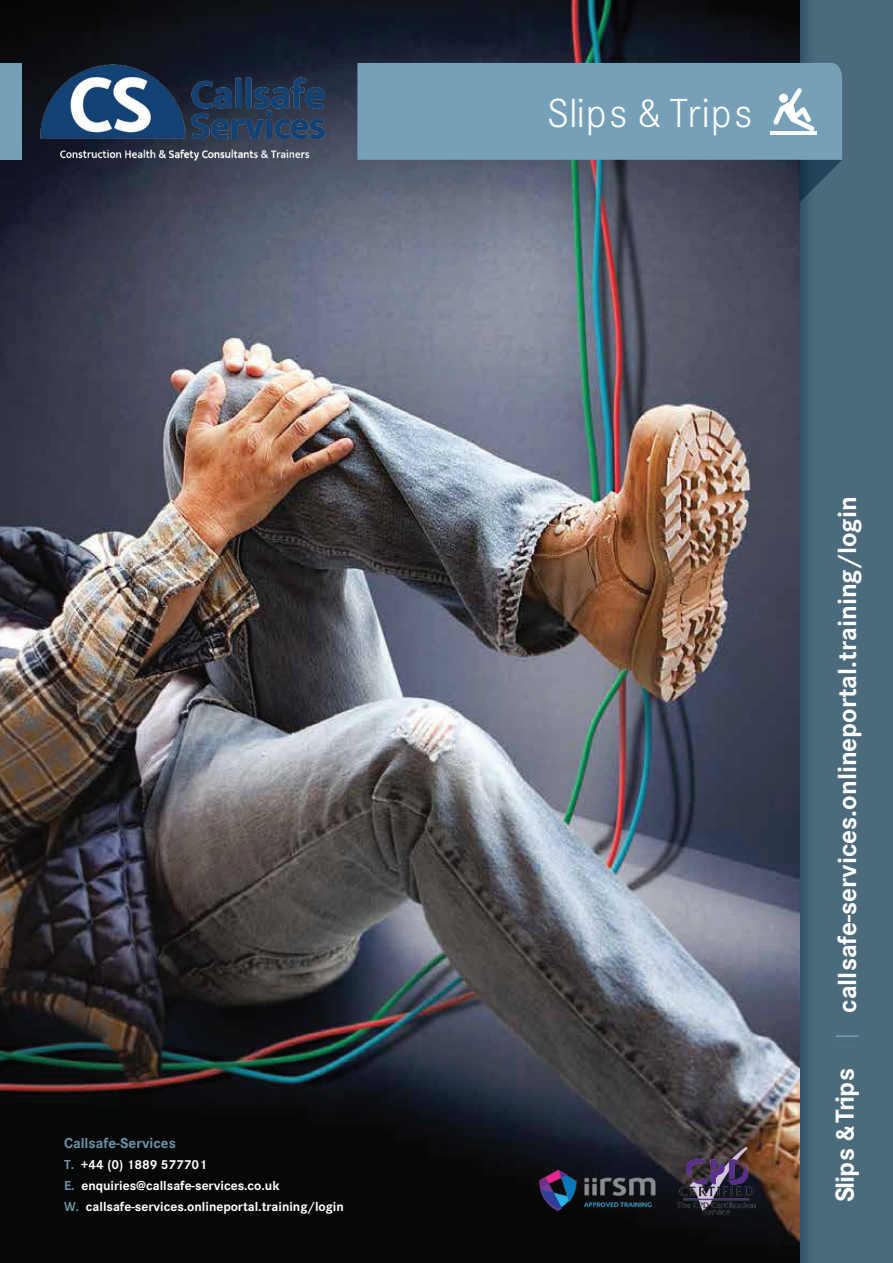
<style>
.page{position:relative;width:893px;height:1263px;background:#fff}
.page>*{position:absolute;margin:0;border:0;box-sizing:border-box;transform-origin:0 0}
.t1{font:300 42.15px "Corporate S";letter-spacing:.02em;color:#fff}
.t2{font:700 27.15px "Corporate S";color:#fff}
.t3{font:300 27px "Corporate S";color:#75a0b7}
.t4{font:700 15px "Corporate S";color:#6b91a6}
.t5{font:700 13.5px/21px "Corporate S";color:#fff}
.s1{color:#6c91a6}
.s2{font-size:27px}
.s3{font-weight:300;font-size:27px;color:#507081}
</style>
<div class="page">
<svg style="left:800px;top:0;width:93px;height:1263px;background:#48687b"></svg>
<img style="left:0;top:0;width:800px;height:1263px">
<svg style="left:800px;top:160px;width:42px;height:42px;background:#345468"></svg>
<div style="left:357px;top:63px;width:485px;height:97px;background:#75a0b7"></div>
<div style="left:0;top:63px;width:21px;height:97px;background:#75a0b7"></div>
<svg style="left:773px;top:88px;width:42px;height:43px"></svg>
<div style="left:779px;top:94px;width:9px;height:9px;background:#fff;border-radius:50%"></div>
<hr style="left:771px;top:131px;width:46px;height:3px;background:#fff">
<img style="left:675px;top:1146px;width:81px;height:73px">
<img style="left:532px;top:1163px;width:132px;height:56px">
<img style="left:34px;top:52px;width:298px;height:117px">
<p class="t4" style="left:64px;top:1132px;width:113px">Callsafe-Services</p>
<p class="t5" style="left:64px;top:1153px;width:281px"><span class="s1">T.</span> +44 (0) 1889 577701<br><span class="s1">E.</span> enquiries@callsafe-services.co.uk<br><span class="s1">W.</span> callsafe-services.onlineportal.training/login</p>
<h1 class="t1" style="left:547px;top:86px;width:207px">Slips &amp; Trips</h1>
<h2 class="t2" style="left:828px;top:1202px;width:707px;rotate:-90deg"><span class="s2">Slips &amp; Trips</span> <span class="s3">|</span> callsafe-services.onlineportal.training/login</h2>
<h3 class="t3" style="left:828px;top:1042px;width:15px;rotate:-90deg">|</h3>
</div>
